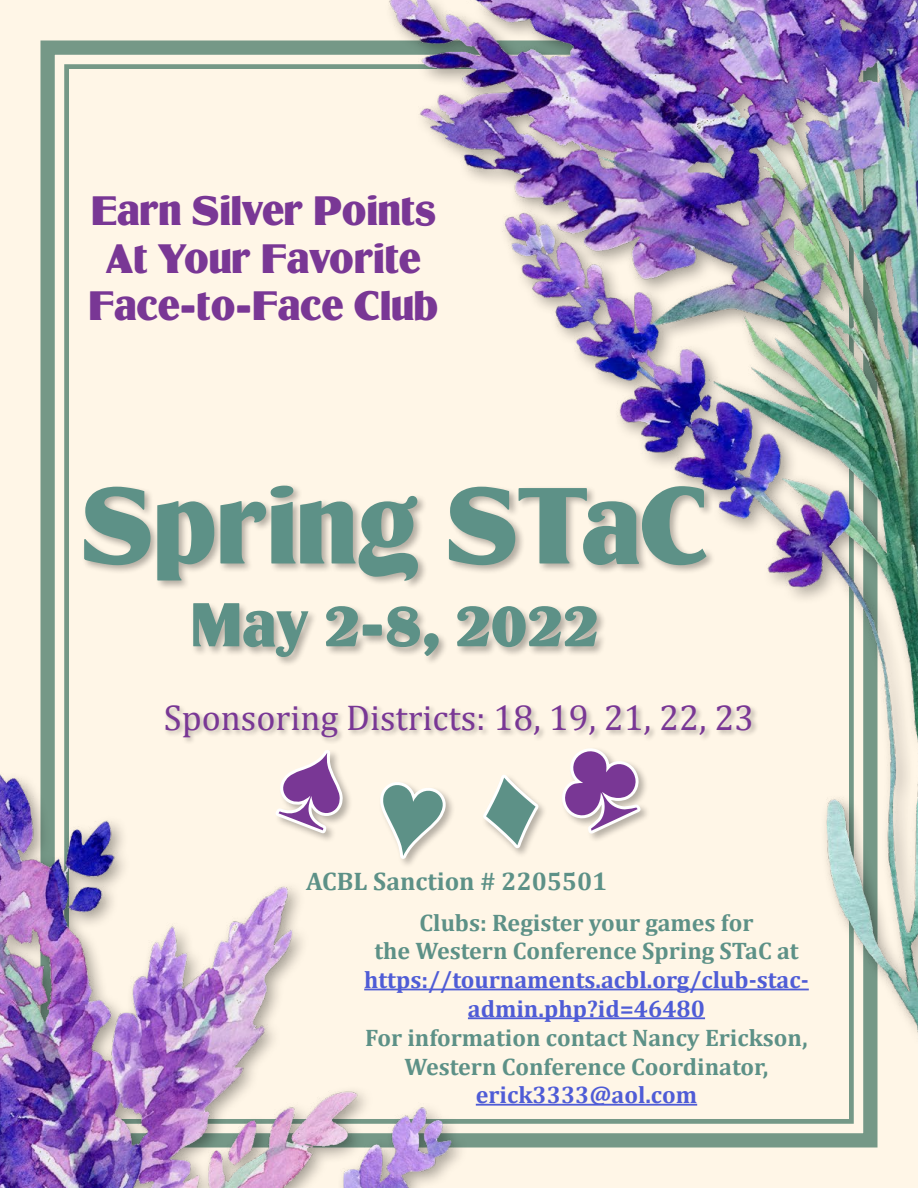
<style>
.page{position:relative;width:918px;height:1188px;background:#fff}
.page>*{position:absolute;margin:0;border:0;box-sizing:border-box;transform-origin:0 0}
.t1{font:700 94.5px "LTC Globe Gothic";color:#5d9187}
.t2{font:700 54px "LTC Globe Gothic";color:#5d9187}
.t3{font:700 36px/48px "LTC Globe Gothic";color:#793795;text-align:center}
.t4{font:36px "Cambria";color:#793795}
.t5{font:700 25.5px "Cambria";color:#5d9187}
.t6{font:700 24px/28.8px "Cambria";color:#5d9187;text-align:center}
.t7{font:700 24px/28.8px "Cambria";color:#4f5cd6;text-align:center}
</style>
<div class="page">
<img style="left:0;top:0;width:918px;height:1188px">
<div style="left:82px;top:484px;width:634px;height:183px;background:#000;opacity:.3"></div>
<hr style="left:364px;top:989px;width:445px;height:1px;background:#4f5cd6">
<hr style="left:468px;top:1017px;width:237px;height:2px;background:#4f5cd6">
<hr style="left:476px;top:1104px;width:221px;height:2px;background:#4f5cd6">
<div style="left:164px;top:704px;width:595px;height:41px;background:#000;opacity:.29"></div>
<div style="left:561px;top:747px;width:90px;height:96px;background:#fff6e7"></div>
<div style="left:481px;top:773px;width:67px;height:85px;background:#000;opacity:.29"></div>
<div style="left:378px;top:780px;width:78px;height:89px;background:#000;opacity:.29"></div>
<div style="left:274px;top:748px;width:79px;height:95px;background:#000;opacity:.29"></div>
<svg style="left:273px;top:741px;width:82px;height:91px;background:#e1d8cb"></svg>
<svg style="left:374px;top:782px;width:71px;height:79px;background:#d9d1c4"></svg>
<svg style="left:479px;top:772px;width:63px;height:78px;background:#dfd7c9"></svg>
<svg style="left:549px;top:736px;width:99px;height:100px"></svg>
<h3 class="t3" style="left:88px;top:188px;width:351px">Earn Silver Points<br>At Your Favorite<br>Face-to-Face Club</h3>
<h1 class="t1" style="left:80px;top:464px;width:630px">Spring STaC</h1>
<h2 class="t2" style="left:190px;top:589px;width:410px">May 2-8, 2022</h2>
<h3 class="t4" style="left:164px;top:696px;width:592px">Sponsoring Districts: 18, 19, 21, 22, 23</h3>
<p class="t5" style="left:306px;top:863px;width:303px">ACBL Sanction # 2205501</p>
<p class="t6" style="left:374px;top:907px;width:426px">Clubs: Register your games for<br>the Western Conference Spring STaC at</p>
<p class="t7" style="left:364px;top:965px;width:446px">https://tournaments.acbl.org/club-stac&shy;admin.php?id=46480</p>
<p class="t6" style="left:365px;top:1022px;width:444px">For information contact Nancy Erickson,<br>Western Conference Coordinator,</p>
<p class="t7" style="left:476px;top:1080px;width:223px">erick3333@aol.com</p>
</div>
